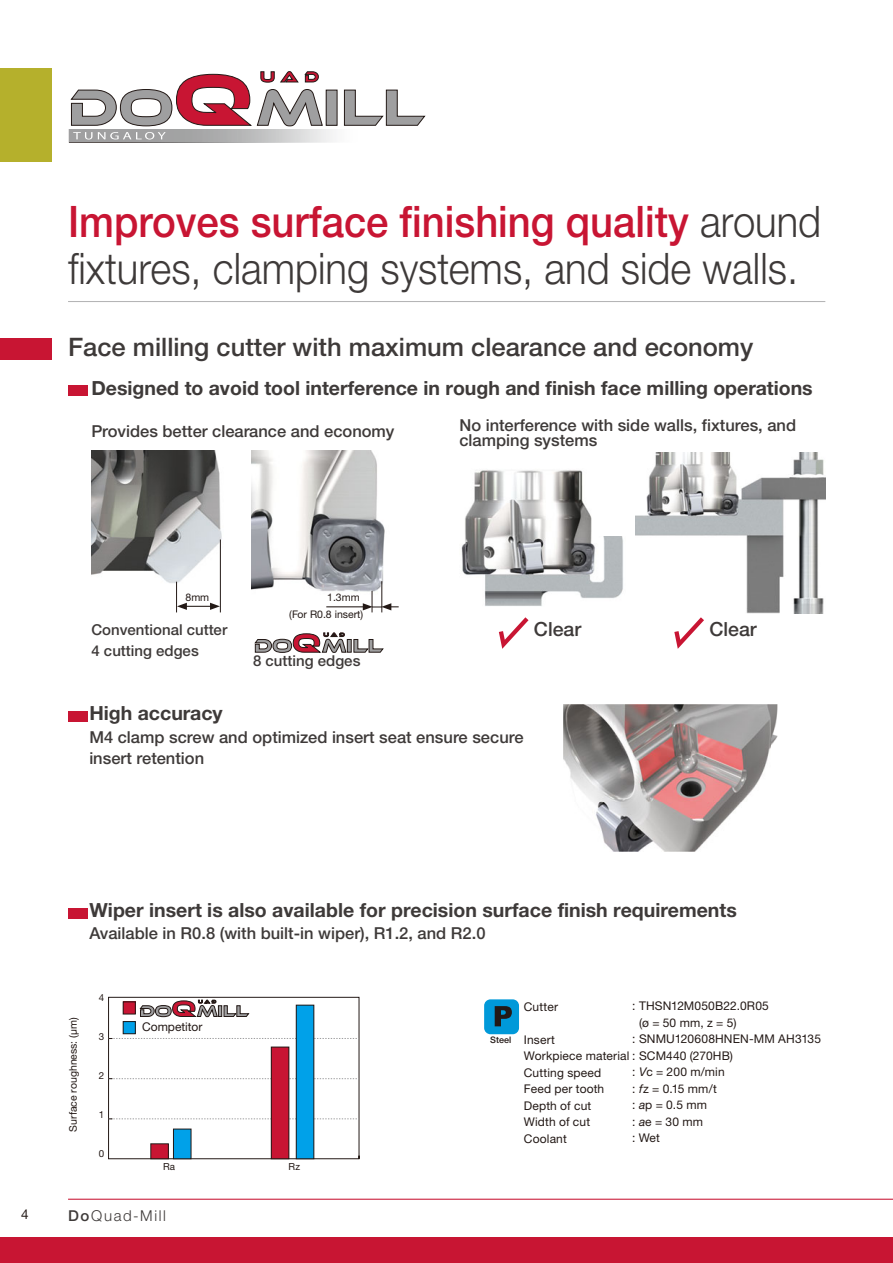
<style>
.page{position:relative;width:893px;height:1263px;background:#fff}
.page>*{position:absolute;margin:0;border:0;box-sizing:border-box;transform-origin:0 0}
.t1{font:300 43.5px/46.5px "Helvetica Neue LTW1 G";color:#3e3a39;scale:.92 1}
.t2{font:500 25.5px "Helvetica Neue LTW1 G";color:#3e3a39}
.t3{font:700 19.5px "Helvetica Neue LTW1 G";color:#3e3a39}
.t4{font:500 19.5px "Helvetica Neue LTW1 G";color:#3e3a39}
.t5{font:500 16.5px/21px "Helvetica Neue LTW1 G";color:#3e3a39}
.t6{font:500 15px/21px "Helvetica Neue LTW1 G";color:#3e3a39}
.t7{font:300 15px "Helvetica Neue LTW1 G";letter-spacing:.105em;color:#3e3a39}
.t8{font:13.5px "Helvetica Neue LTW1 G";color:#231916}
.t9{font:12px/16.5px "Helvetica Neue LTW1 G";letter-spacing:.015em;color:#231916}
.t10{font:10.5px "Helvetica Neue LTW1 G";color:#231916}
.t11{font:9.75px "Helvetica Neue LTW1 G";color:#231916}
.t12{font:500 9px "Helvetica Neue LTW1 G";color:#231916}
.s1{font-weight:500;color:#c81533}
.s2{font-weight:500}
.s3{font-style:italic}
</style>
<div class="page">
<div style="left:0;top:68px;width:51px;height:94px;background:#b5b02c"></div>
<div style="left:0;top:1237px;width:892px;height:26px;background:#c81533"></div>
<hr style="left:68px;top:1199px;width:824px;height:1px;background:#c81533">
<img style="left:69px;top:129px;width:264px;height:14px">
<img style="left:70px;top:130px;width:263px;height:12px">
<div style="left:326px;top:90px;width:11px;height:35px;background:#9f9fa0"></div>
<div style="left:326px;top:90px;width:11px;height:36px;border:1px solid #231916"></div>
<svg style="left:343px;top:89px;width:83px;height:37px"></svg>
<svg style="left:70px;top:71px;width:253px;height:69px"></svg>
<hr style="left:68px;top:301px;width:757px;height:1px;background:#b5b5b6">
<div style="left:0;top:338px;width:51px;height:21px;background:#c81533"></div>
<div style="left:484px;top:999px;width:35px;height:35px;background:#0099d9;border-radius:6px"></div>
<svg style="left:494px;top:1006px;width:18px;height:20px"></svg>
<svg style="left:108px;top:997px;width:251px;height:162px"></svg>
<div style="left:347px;top:639px;width:4px;height:13px;border:1px solid #231916"></div>
<svg style="left:353px;top:639px;width:30px;height:14px"></svg>
<svg style="left:255px;top:633px;width:91px;height:20px"></svg>
<img style="left:91px;top:451px;width:131px;height:161px">
<img style="left:251px;top:451px;width:134px;height:160px">
<hr style="left:176px;top:582px;width:1px;height:30px;background:#231916">
<svg style="left:177px;top:603px;width:43px;height:7px"></svg>
<hr style="left:220px;top:540px;width:1px;height:72px;background:#231916">
<hr style="left:326px;top:606px;width:39px;height:1px;background:#231916">
<hr style="left:381px;top:581px;width:1px;height:31px;background:#231916">
<img style="left:635px;top:452px;width:190px;height:162px">
<img style="left:563px;top:705px;width:215px;height:146px">
<div style="left:68px;top:385px;width:20px;height:11px;background:#c81533"></div>
<div style="left:68px;top:712px;width:20px;height:10px;background:#c81533"></div>
<div style="left:68px;top:908px;width:20px;height:11px;background:#c81533"></div>
<svg style="left:363px;top:591px;width:35px;height:21px"></svg>
<img style="left:461px;top:470px;width:162px;height:136px">
<div style="left:592px;top:454px;width:41px;height:82px;background:#fff"></div>
<svg style="left:498px;top:617px;width:31px;height:32px"></svg>
<svg style="left:671px;top:613px;width:37px;height:36px"></svg>
<h1 class="t1" style="left:68px;top:204px;width:820px"><span class="s1">Improves surface finishing quality</span> around fixtures, clamping systems, and side walls.</h1>
<h2 class="t2" style="left:68px;top:338px;width:686px">Face milling cutter with maximum clearance and economy</h2>
<h3 class="t3" style="left:91px;top:381px;width:722px">Designed to avoid tool interference in rough and finish face milling operations</h3>
<h3 class="t5" style="left:91px;top:423px;width:304px">Provides better clearance and economy</h3>
<p class="t10" style="left:185px;top:593px;width:25px">8mm</p>
<p class="t10" style="left:327px;top:593px;width:34px">1.3mm</p>
<p class="t6" style="left:91px;top:621px;width:137px">Conventional cutter<br>4 cutting edges</p>
<h3 class="t3" style="left:89px;top:706px;width:135px">High accuracy</h3>
<p class="t10" style="left:289px;top:611px;width:76px">(For R0.8 insert)</p>
<p class="t6" style="left:253px;top:652px;width:109px">8 cutting edges</p>
<h3 class="t5" style="left:459px;top:419px;width:338px;line-height:15px">No interference with side walls, fixtures, and clamping systems</h3>
<h3 class="t4" style="left:534px;top:622px;width:49px">Clear</h3>
<h3 class="t4" style="left:709px;top:622px;width:49px">Clear</h3>
<h3 class="t5" style="left:89px;top:729px;width:436px">M4 clamp screw and optimized insert seat ensure secure insert retention</h3>
<h3 class="t3" style="left:89px;top:904px;width:649px">Wiper insert is also available for precision surface finish requirements</h3>
<h3 class="t5" style="left:89px;top:925px;width:397px">Available in R0.8 (with built-in wiper), R1.2, and R2.0</h3>
<p class="t11" style="left:99px;top:995px;width:7px">4</p>
<p class="t11" style="left:99px;top:1034px;width:7px">3</p>
<p class="t11" style="left:99px;top:1073px;width:7px">2</p>
<p class="t11" style="left:99px;top:1112px;width:7px">1</p>
<p class="t11" style="left:99px;top:1151px;width:7px">0</p>
<p class="t10" style="left:69px;top:1132px;width:116px;rotate:-90deg">Surface roughness: (μm)</p>
<p class="t9" style="left:142px;top:1020px;width:62px">Competitor</p>
<p class="t11" style="left:163px;top:1163px;width:14px">Ra</p>
<p class="t11" style="left:288px;top:1163px;width:13px">Rz</p>
<p class="t8" style="left:21px;top:1210px;width:9px">4</p>
<p class="t7" style="left:68px;top:1210px;width:99px"><span class="s2">Do</span>Quad-Mill</p>
<p class="t12" style="left:490px;top:1036px;width:23px">Steel</p>
<p class="t9" style="left:632px;top:999px;width:138px">: THSN12M050B22.0R05</p>
<p class="t9" style="left:639px;top:1016px;width:99px">(ø = 50 mm, z = 5)</p>
<p class="t9" style="left:632px;top:1032px;width:190px">: SNMU120608HNEN-MM AH3135</p>
<p class="t9" style="left:524px;top:1049px;width:211px">Workpiece material : SCM440 (270HB)</p>
<p class="t9" style="left:632px;top:1065px;width:94px">: <span class="s3">V</span>c = 200 m/min</p>
<p class="t9" style="left:632px;top:1082px;width:86px">: <span class="s3">f</span>z = 0.15 mm/t</p>
<p class="t9" style="left:632px;top:1098px;width:76px">: <span class="s3">a</span>p = 0.5 mm</p>
<p class="t9" style="left:632px;top:1115px;width:72px">: <span class="s3">a</span>e = 30 mm</p>
<p class="t9" style="left:632px;top:1131px;width:29px">: Wet</p>
<p class="t9" style="left:524px;top:1000px;width:36px">Cutter</p>
<p class="t9" style="left:524px;top:1033px;width:33px">Insert</p>
<p class="t9" style="left:524px;top:1066px;width:82px">Cutting speed<br>Feed per tooth<br>Depth of cut<br>Width of cut<br>Coolant</p>
</div>
